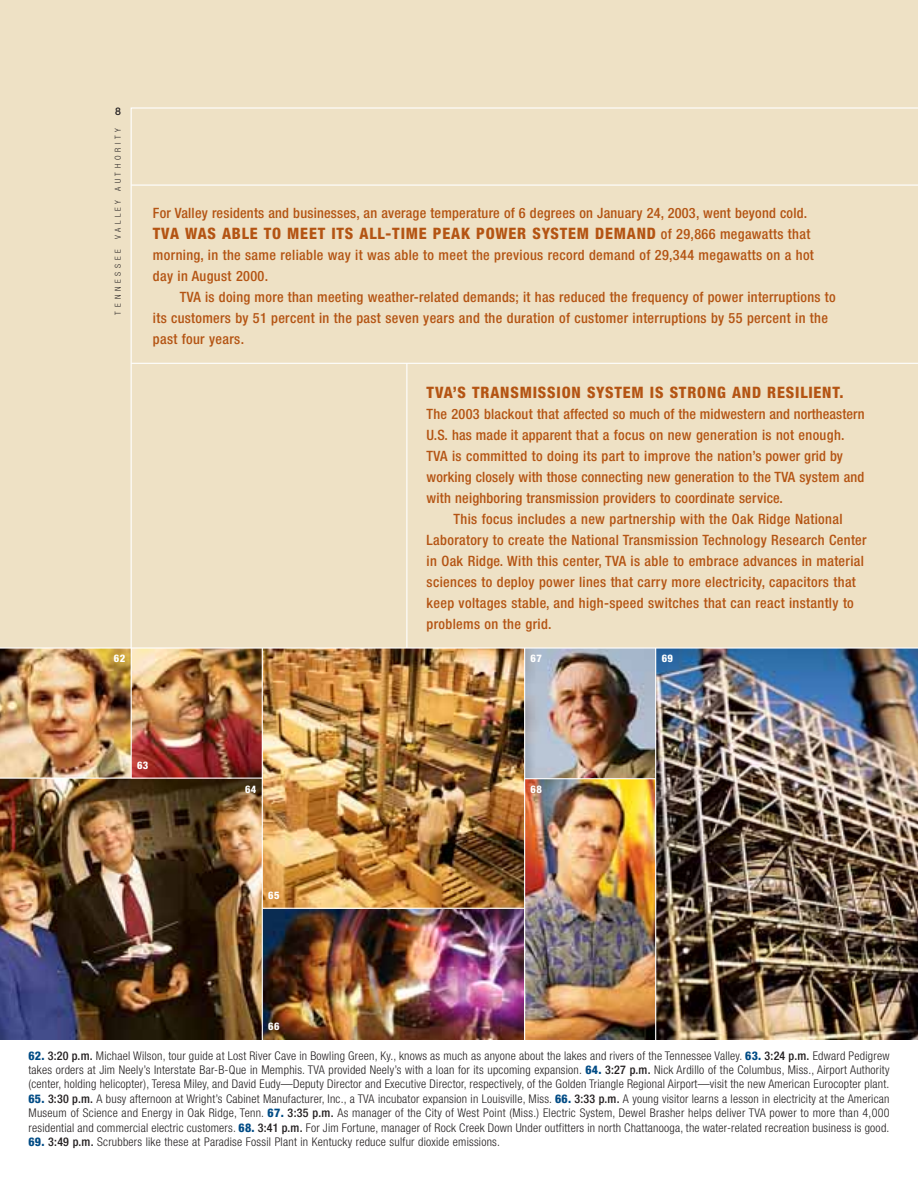
<style>
.page{position:relative;width:918px;height:1188px;background:#fff}
.page>*{position:absolute;margin:0;border:0;box-sizing:border-box;transform-origin:0 0}
.t1{font:800 condensed 15.75px "Helvetica Neue";letter-spacing:.05em;color:#b45413}
.t2{font:500 condensed 14.25px/21px "Helvetica Neue";letter-spacing:.025em;color:#b45413}
.t3{font:500 condensed 14.25px "Helvetica Neue";letter-spacing:.005em;color:#b45413}
.t4{font:300 condensed 12px/14.4px "Helvetica Neue";letter-spacing:.02em;color:#231f20;text-align:justify}
.t5{font:800 condensed 10.5px "Helvetica Neue";letter-spacing:.03em;color:#fff}
.t6{font:500 10.5px "Helvetica Neue";color:#231f20}
.t7{font:300 condensed 8.25px "Helvetica Neue";letter-spacing:.43em;color:#231f20}
.s1{font-weight:500;font-size:14.25px}
.s2{font-weight:800;color:#004b85}
.s3{font-weight:500}
</style>
<div class="page">
<img style="left:0;top:649px;width:131px;height:129px">
<img style="left:0;top:779px;width:262px;height:260px">
<img style="left:132px;top:649px;width:130px;height:129px">
<img style="left:263px;top:909px;width:261px;height:130px">
<img style="left:656px;top:649px;width:262px;height:390px">
<img style="left:525px;top:779px;width:130px;height:260px">
<img style="left:525px;top:649px;width:130px;height:129px">
<img style="left:263px;top:649px;width:261px;height:259px">
<div style="left:0;top:0;width:918px;height:648px;background:#eee1c5"></div>
<svg style="left:130px;top:107px;width:788px;height:540px"></svg>
<hr style="left:0;top:647px;width:918px;height:2px;background:#fff">
<hr style="left:131px;top:363px;width:787px;height:1px;background:#fff">
<hr style="left:406px;top:363px;width:1px;height:285px;background:#fff">
<hr style="left:131px;top:185px;width:787px;height:1px;background:#fff">
<p class="t6" style="left:115px;top:108px;width:7px">8</p>
<p class="t7" style="left:115px;top:315px;width:188px;rotate:-90deg">TENNESSEE VALLEY AUTHORITY</p>
<p class="t5" style="left:114px;top:655px;width:13px">62</p>
<p class="t2" style="left:153px;top:204px;width:656px">For Valley residents and businesses, an average temperature of 6 degrees on January 24, 2003, went beyond cold.</p>
<h1 class="t1" style="left:153px;top:228px;width:659px">TVA WAS ABLE TO MEET ITS ALL-TIME PEAK POWER SYSTEM DEMAND <span class="s1">of 29,866 megawatts that</span></h1>
<p class="t2" style="left:153px;top:246px;width:662px">morning, in the same reliable way it was able to meet the previous record demand of 29,344 megawatts on a hot day in August 2000.</p>
<p class="t2" style="left:153px;top:288px;width:684px;text-indent:27px">TVA is doing more than meeting weather-related demands; it has reduced the frequency of power interruptions to its customers by 51 percent in the past seven years and the duration of customer interruptions by 55 percent in the past four years.</p>
<h1 class="t1" style="left:427px;top:387px;width:418px">TVA’S TRANSMISSION SYSTEM IS STRONG AND RESILIENT.</h1>
<p class="t3" style="left:427px;top:409px;width:439px">The 2003 blackout that affected so much of the midwestern and northeastern</p>
<p class="t2" style="left:427px;top:426px;width:420px">U.S. has made it apparent that a focus on new generation is not enough.</p>
<p class="t2" style="left:427px;top:447px;width:418px">TVA is committed to doing its part to improve the nation’s power grid by</p>
<p class="t2" style="left:427px;top:468px;width:439px">working closely with those connecting new generation to the TVA system and</p>
<p class="t2" style="left:427px;top:489px;width:358px">with neighboring transmission providers to coordinate service.</p>
<p class="t2" style="left:454px;top:510px;width:390px">This focus includes a new partnership with the Oak Ridge National</p>
<p class="t2" style="left:427px;top:531px;width:442px">Laboratory to create the National Transmission Technology Research Center</p>
<p class="t2" style="left:427px;top:552px;width:439px">in Oak Ridge. With this center, TVA is able to embrace advances in material</p>
<p class="t2" style="left:427px;top:573px;width:431px">sciences to deploy power lines that carry more electricity, capacitors that</p>
<p class="t2" style="left:427px;top:594px;width:429px">keep voltages stable, and high-speed switches that can react instantly to</p>
<p class="t2" style="left:427px;top:615px;width:127px">problems on the grid.</p>
<p class="t5" style="left:531px;top:655px;width:13px">67</p>
<p class="t5" style="left:662px;top:655px;width:13px">69</p>
<p class="t5" style="left:137px;top:762px;width:13px">63</p>
<p class="t5" style="left:245px;top:785px;width:13px">64</p>
<p class="t5" style="left:531px;top:785px;width:13px">68</p>
<p class="t5" style="left:268px;top:892px;width:13px">65</p>
<p class="t5" style="left:268px;top:1022px;width:13px">66</p>
<p class="t4" style="left:28px;top:1049px;width:863px"><span class="s2">62.</span> <span class="s3">3:20 p.m.</span> Michael Wilson, tour guide at Lost River Cave in Bowling Green, Ky., knows as much as anyone about the lakes and rivers of the Tennessee Valley. <span class="s2">63.</span> <span class="s3">3:24 p.m.</span> Edward Pedigrew takes orders at Jim Neely’s Interstate Bar-B-Que in Memphis. TVA provided Neely’s with a loan for its upcoming expansion. <span class="s2">64.</span> <span class="s3">3:27 p.m.</span> Nick Ardillo of the Columbus, Miss., Airport Authority (center, holding helicopter), Teresa Miley, and David Eudy—Deputy Director and Executive Director, respectively, of the Golden Triangle Regional Airport—visit the new American Eurocopter plant.</p>
<p class="t4" style="left:29px;top:1092px;width:863px"><span class="s2">65.</span> <span class="s3">3:30 p.m.</span> A busy afternoon at Wright’s Cabinet Manufacturer, Inc., a TVA incubator expansion in Louisville, Miss. <span class="s2">66.</span> <span class="s3">3:33 p.m.</span> A young visitor learns a lesson in electricity at the American Museum of Science and Energy in Oak Ridge, Tenn. <span class="s2">67.</span> <span class="s3">3:35 p.m.</span> As manager of the City of West Point (Miss.) Electric System, Dewel Brasher helps deliver TVA power to more than 4,000 residential and commercial electric customers. <span class="s2">68.</span> <span class="s3">3:41 p.m.</span> For Jim Fortune, manager of Rock Creek Down Under outfitters in north Chattanooga, the water-related recreation business is good.</p>
<p class="t4" style="left:29px;top:1136px;width:473px"><span class="s2">69.</span> <span class="s3">3:49 p.m.</span> Scrubbers like these at Paradise Fossil Plant in Kentucky reduce sulfur dioxide emissions.</p>
</div>
